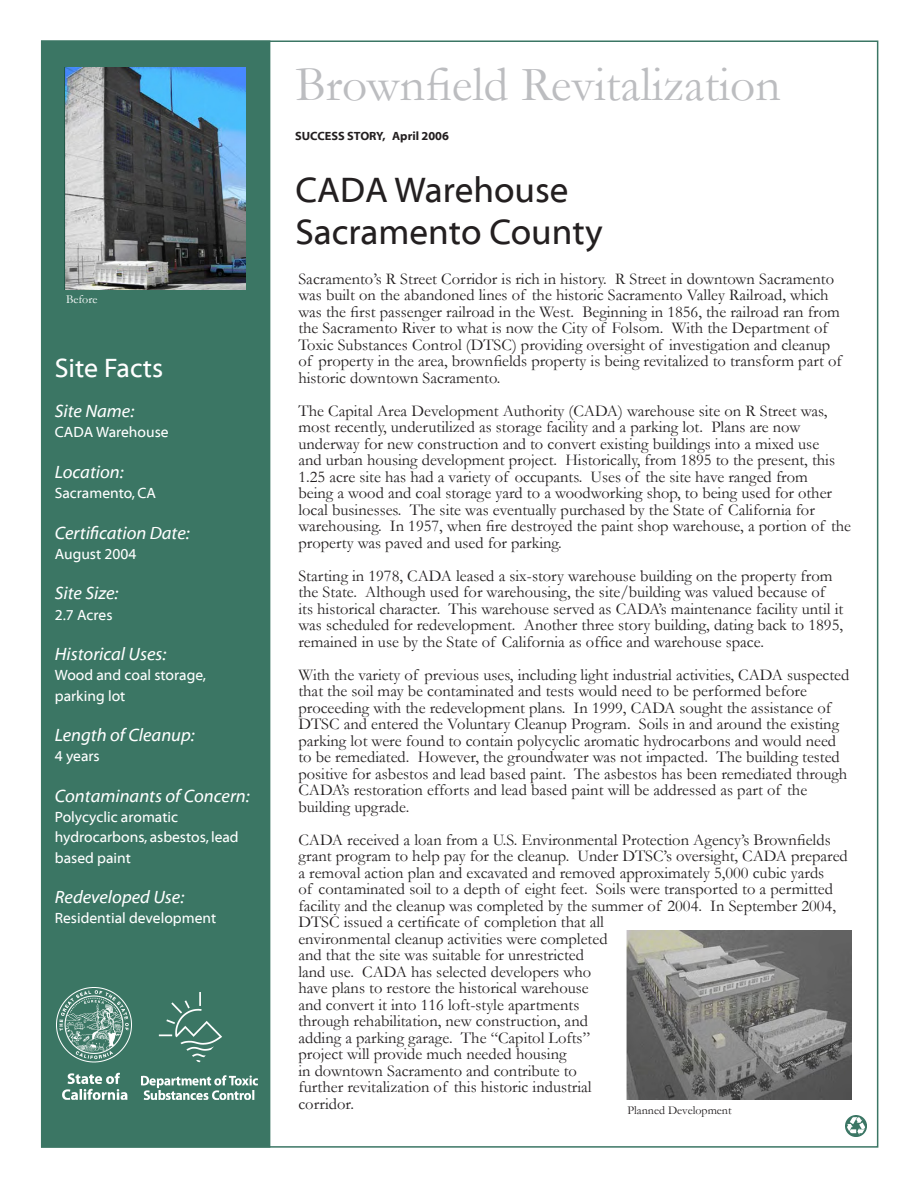
<style>
.page{position:relative;width:918px;height:1188px;background:#fff}
.page>*{position:absolute;margin:0;border:0;box-sizing:border-box;transform-origin:0 0}
.Head-category{font:49.5px "Garamond";color:#bcbdc0}
.Head-title{font:36px "Myriad Web";color:#231f20}
.Subhead_2{font:27px "Myriad Web";color:#fff}
.Body_text{font:18px "Myriad It Web";color:#fff}
.Subhead_2-2{font:18px "Myriad It Web";color:#fff}
.Subhead_2-3{font:16.5px/16.5px "Garamond";color:#231f20}
.Body_text-2{font:15px/20.2px "Myriad Web";color:#fff}
.Subhead_2-4{font:15px "Myriad Web";color:#fff}
.Date_line{font:12px "Myriad Bd Web";color:#231f20}
.t1{font:12px "Garamond";color:#231f20}
.Subhead_2-5{font:12px "Garamond";color:#fff}
</style>
<div class="page">
<div style="left:42px;top:41px;width:228px;height:1106px;background:#3b7664"></div>
<div style="left:41px;top:40px;width:229px;height:1108px;border:2px solid #3b7664"></div>
<div style="left:25px;top:30px;width:16px;height:1156px;border:2px solid #fff"></div>
<img style="left:845px;top:1116px;width:21px;height:20px">
<img style="left:142px;top:992px;width:115px;height:108px">
<img style="left:56px;top:987px;width:75px;height:113px">
<img style="left:627px;top:931px;width:225px;height:168px">
<img style="left:64px;top:68px;width:182px;height:222px">
<p class="Subhead_2-5" style="left:66px;top:292px;width:33px">Before</p>
<p class="Subhead_2" style="left:55px;top:353px;width:110px">Site Facts</p>
<p class="Subhead_2-2" style="left:55px;top:401px;width:81px">Site Name:</p>
<p class="Subhead_2-4" style="left:55px;top:424px;width:115px">CADA Warehouse</p>
<p class="Subhead_2-2" style="left:55px;top:462px;width:70px">Location:</p>
<p class="Body_text-2" style="left:55px;top:483px;width:103px">Sacramento, CA</p>
<p class="Body_text" style="left:55px;top:523px;width:136px">Certification Date:</p>
<p class="Body_text-2" style="left:55px;top:544px;width:83px">August 2004</p>
<p class="Body_text" style="left:55px;top:584px;width:65px">Site Size:</p>
<p class="Body_text-2" style="left:55px;top:605px;width:59px">2.7 Acres</p>
<p class="Body_text" style="left:55px;top:644px;width:113px">Historical Uses:</p>
<p class="Body_text-2" style="left:55px;top:665px;width:153px">Wood and coal storage, parking lot</p>
<p class="Body_text" style="left:55px;top:725px;width:142px">Length of Cleanup:</p>
<p class="Body_text-2" style="left:55px;top:746px;width:46px">4 years</p>
<p class="Body_text" style="left:55px;top:786px;width:197px">Contaminants of Concern:</p>
<p class="Body_text-2" style="left:55px;top:807px;width:185px">Polycyclic aromatic hydrocarbons, asbestos, lead based paint</p>
<p class="Subhead_2-2" style="left:55px;top:887px;width:131px">Redeveloped Use:</p>
<p class="Body_text-2" style="left:55px;top:908px;width:163px">Residential development</p>
<p class="Head-category" style="left:295px;top:51px;width:487px">Brownfield Revitalization</p>
<p class="Date_line" style="left:295px;top:129px;width:155px">SUCCESS STORY, April 2006</p>
<p class="Head-title" style="left:296px;top:170px;width:275px">CADA Warehouse</p>
<p class="Head-title" style="left:296px;top:212px;width:309px">Sacramento County</p>
<p class="Subhead_2-3" style="left:298px;top:270px;width:545px">Sacramento’s R Street Corridor is rich in history. R Street in downtown Sacramento was built on the abandoned lines of the historic Sacramento Valley Railroad, which was the first passenger railroad in the West. Beginning in 1856, the railroad ran from the Sacramento River to what is now the City of Folsom. With the Department of Toxic Substances Control (DTSC) providing oversight of investigation and cleanup of property in the area, brownfields property is being revitalized to transform part of historic downtown Sacramento.</p>
<p class="Subhead_2-3" style="left:298px;top:402px;width:554px">The Capital Area Development Authority (CADA) warehouse site on R Street was, most recently, underutilized as storage facility and a parking lot. Plans are now underway for new construction and to convert existing buildings into a mixed use<br>and urban housing development project. Historically, from 1895 to the present, this 1.25 acre site has had a variety of occupants. Uses of the site have ranged from<br>being a wood and coal storage yard to a woodworking shop, to being used for other local businesses. The site was eventually purchased by the State of California for warehousing. In 1957, when fire destroyed the paint shop warehouse, a portion of the property was paved and used for parking.</p>
<p class="Subhead_2-3" style="left:298px;top:567px;width:546px">Starting in 1978, CADA leased a six-story warehouse building on the property from the State. Although used for warehousing, the site/building was valued because of its historical character. This warehouse served as CADA’s maintenance facility until it was scheduled for redevelopment. Another three story building, dating back to 1895, remained in use by the State of California as office and warehouse space.</p>
<p class="Subhead_2-3" style="left:298px;top:666px;width:552px">With the variety of previous uses, including light industrial activities, CADA suspected that the soil may be contaminated and tests would need to be performed before proceeding with the redevelopment plans. In 1999, CADA sought the assistance of DTSC and entered the Voluntary Cleanup Program. Soils in and around the existing parking lot were found to contain polycyclic aromatic hydrocarbons and would need to be remediated. However, the groundwater was not impacted. The building tested positive for asbestos and lead based paint. The asbestos has been remediated through CADA’s restoration efforts and lead based paint will be addressed as part of the building upgrade.</p>
<p class="Subhead_2-3" style="left:298px;top:831px;width:551px">CADA received a loan from a U.S. Environmental Protection Agency’s Brownfields grant program to help pay for the cleanup. Under DTSC’s oversight, CADA prepared a removal action plan and excavated and removed approximately 5,000 cubic yards<br>of contaminated soil to a depth of eight feet. Soils were transported to a permitted facility and the cleanup was completed by the summer of 2004. In September 2004, DTSC issued a certificate of completion that all<br>environmental cleanup activities were completed<br>and that the site was suitable for unrestricted<br>land use. CADA has selected developers who<br>have plans to restore the historical warehouse<br>and convert it into 116 loft-style apartments<br>through rehabilitation, new construction, and<br>adding a parking garage. The “Capitol Lofts”<br>project will provide much needed housing<br>in downtown Sacramento and contribute to<br>further revitalization of this historic industrial<br>corridor.</p>
<p class="t1" style="left:627px;top:1102px;width:106px">Planned Development</p>
</div>
